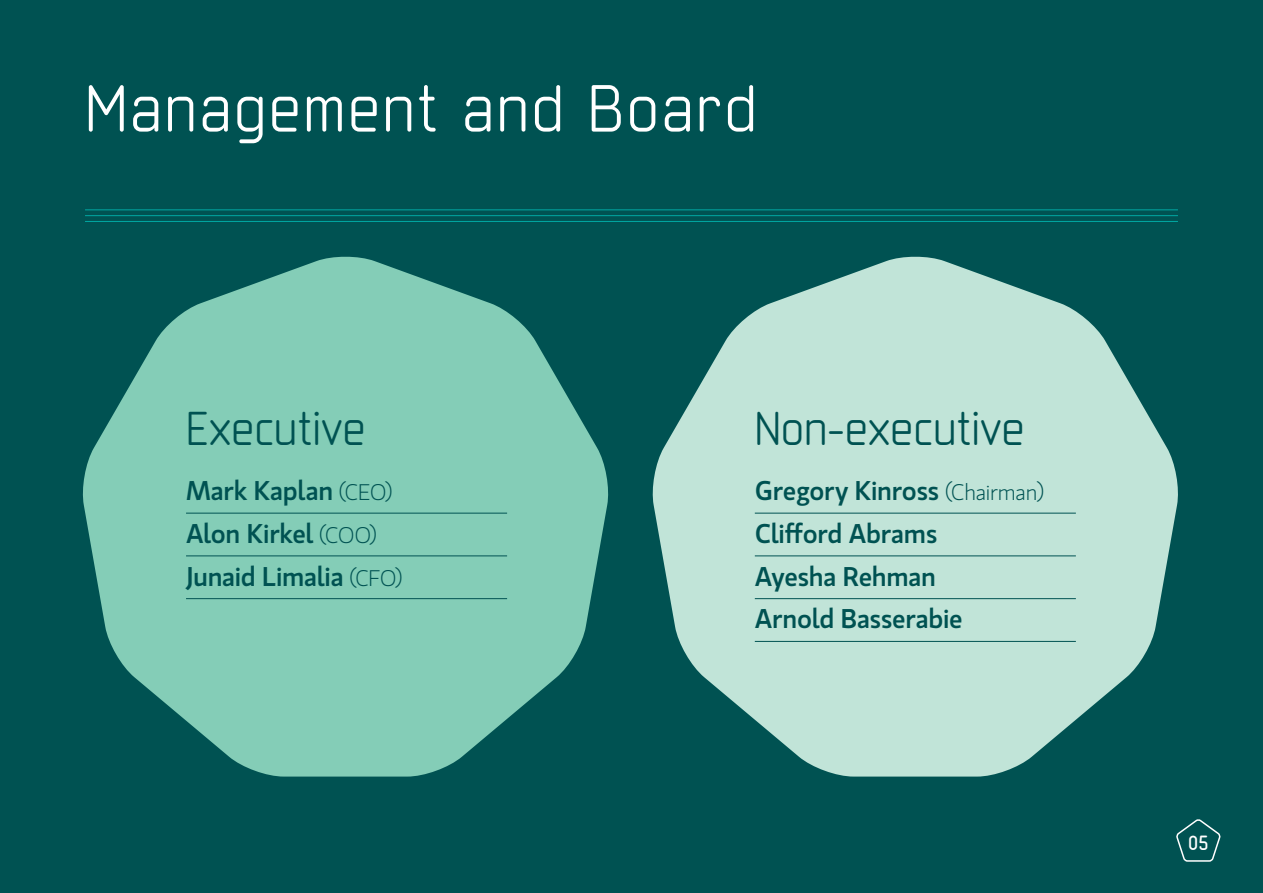
<style>
.page{position:relative;width:1263px;height:893px;background:#005252}
.page>*{position:absolute;margin:0;border:0;box-sizing:border-box;transform-origin:0 0}
.Page_Heading_01{font:63px "Neutraliser";letter-spacing:.03em;color:#fff}
.Body_Text{font:45px "Neutraliser";letter-spacing:.005em;color:#005252}
.Body_Text-2{font:500 27px "Gloriola Std";letter-spacing:-.01em;color:#005252}
.t1{font:700 19.5px "Neutraliser";color:#fff}
.s1{font-weight:300;font-size:22.5px}
</style>
<div class="page">
<hr style="left:85px;top:209px;width:1093px;height:1px;background:#00a8a3">
<hr style="left:85px;top:215px;width:1093px;height:1px;background:#00a8a3">
<hr style="left:85px;top:221px;width:1093px;height:1px;background:#00a8a3">
<svg style="left:652px;top:256px;width:526px;height:521px;fill:#c1e4d8"></svg>
<svg style="left:82px;top:256px;width:527px;height:521px;fill:#84cdb7"></svg>
<hr style="left:755px;top:513px;width:321px;height:1px;background:#005252">
<hr style="left:755px;top:556px;width:321px;height:1px;background:#005252">
<hr style="left:755px;top:598px;width:321px;height:1px;background:#005252">
<hr style="left:755px;top:641px;width:321px;height:1px;background:#005252">
<hr style="left:186px;top:513px;width:321px;height:1px;background:#005252">
<hr style="left:186px;top:556px;width:321px;height:1px;background:#005252">
<hr style="left:186px;top:598px;width:321px;height:1px;background:#005252">
<svg style="left:1176px;top:819px;width:45px;height:43px"></svg>
<p class="Page_Heading_01" style="left:85px;top:73px;width:673px">Management and Board</p>
<p class="Body_Text" style="left:186px;top:403px;width:181px">Executive</p>
<p class="Body_Text-2" style="left:186px;top:472px;width:208px">Mark Kaplan <span class="s1">(CEO)</span></p>
<p class="Body_Text-2" style="left:186px;top:515px;width:192px">Alon Kirkel <span class="s1">(COO)</span></p>
<p class="Body_Text-2" style="left:186px;top:557px;width:218px">Junaid Limalia <span class="s1">(CFO)</span></p>
<p class="Body_Text" style="left:755px;top:403px;width:272px">Non-executive</p>
<p class="Body_Text-2" style="left:755px;top:472px;width:291px">Gregory Kinross <span class="s1">(Chairman)</span></p>
<p class="Body_Text-2" style="left:755px;top:515px;width:184px">Clifford Abrams</p>
<p class="Body_Text-2" style="left:755px;top:557px;width:183px">Ayesha Rehman</p>
<p class="Body_Text-2" style="left:755px;top:600px;width:209px">Arnold Basserabie</p>
<p class="t1" style="left:1188px;top:832px;width:22px">05</p>
</div>
